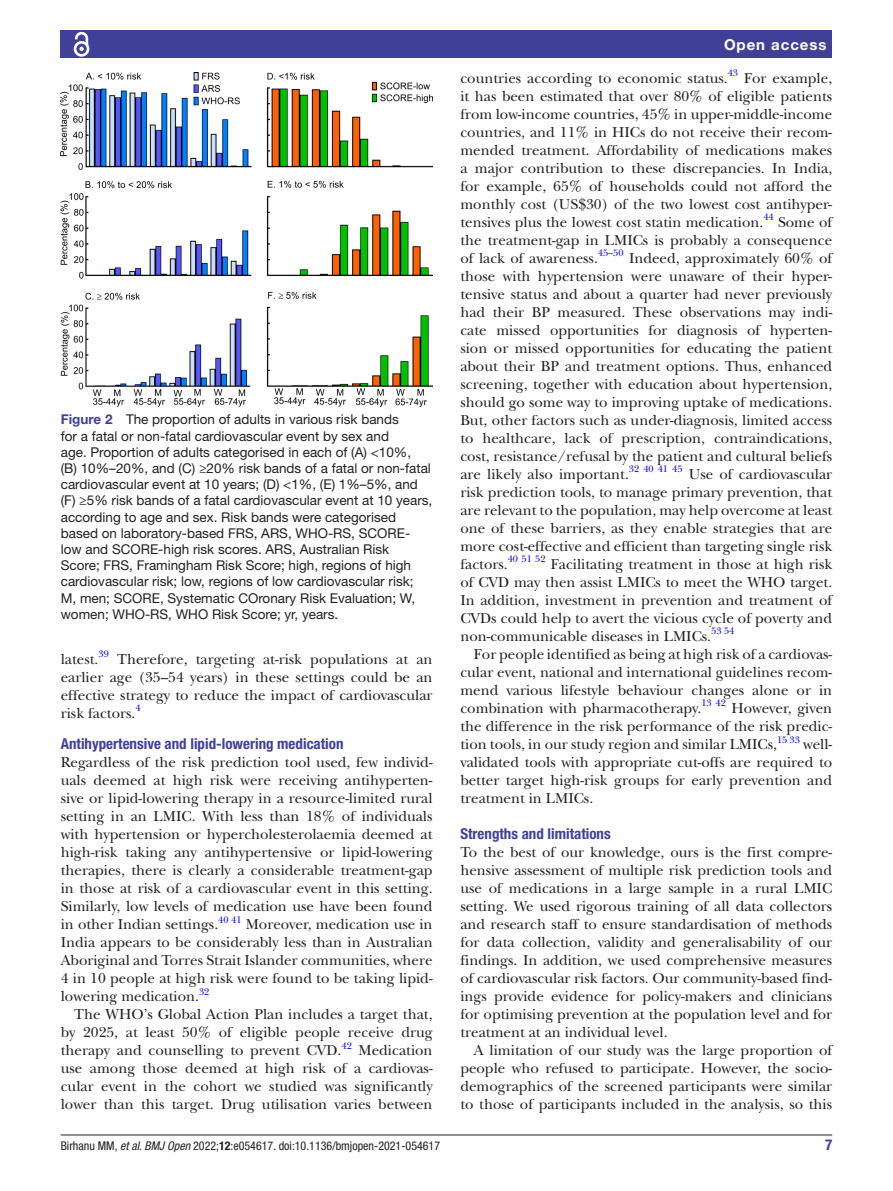
<style>
.page{position:relative;width:893px;height:1191px;background:#fff}
.page>*{position:absolute;margin:0;border:0;box-sizing:border-box;transform-origin:0 0}
.t1{font:15px/18px "New Baskerville";color:#231f20;text-align:justify}
.t2{font:700 condensed 15px "Helvetica Neue LT Std";color:#414099}
.t3{font:700 15px "Helvetica Neue LT Std";letter-spacing:.065em;color:#fff}
.t4{font:13.5px/16.2px "Helvetica Neue LT Std";color:#231f20}
.t5{font:condensed 12px "Helvetica Neue LT Std";color:#231f20}
.t6{font:9.9px "New Baskerville";color:#00f}
.s1{font-weight:700;color:#414099}
.s2{font-style:italic}
.s3{font-weight:700}
</style>
<div class="page">
<hr style="left:61px;top:1134px;width:771px;height:1px;background:#231f20">
<div style="left:61px;top:31px;width:771px;height:27px;background:#414099"></div>
<svg style="left:73px;top:31px;width:17px;height:26px"></svg>
<img style="left:61px;top:73px;width:372px;height:333px">
<p class="t4" style="left:61px;top:411px;width:373px"><span class="s1">Figure 2</span> The proportion of adults in various risk bands<br>for a fatal or non-fatal cardiovascular event by sex and<br>age. Proportion of adults categorised in each of (A) &lt;10%,<br>(B) 10%–20%, and (C) ≥20% risk bands of a fatal or non-fatal cardiovascular event at 10 years; (D) &lt;1%, (E) 1%–5%, and (F) ≥5% risk bands of a fatal cardiovascular event at 10 years, according to age and sex. Risk bands were categorised based on laboratory-based FRS, ARS, WHO-RS, SCORE&shy;low and SCORE-high risk scores. ARS, Australian Risk<br>Score; FRS, Framingham Risk Score; high, regions of high cardiovascular risk; low, regions of low cardiovascular risk;<br>M, men; SCORE, Systematic COronary Risk Evaluation; W, women; WHO-RS, WHO Risk Score; yr, years.</p>
<p class="t1" style="left:61px;top:650px;width:39px">latest.</p>
<p class="t6" style="left:99px;top:648px;width:12px">39</p>
<p class="t1" style="left:61px;top:650px;width:373px;text-indent:56px">Therefore, targeting at-risk populations at an earlier age (35–54 years) in these settings could be an effective strategy to reduce the impact of cardiovascular risk factors.</p>
<p class="t6" style="left:135px;top:702px;width:7px">4</p>
<p class="t2" style="left:61px;top:735px;width:284px">Antihypertensive and lipid-lowering medication</p>
<p class="t1" style="left:61px;top:753px;width:373px">Regardless of the risk prediction tool used, few individ&shy;uals deemed at high risk were receiving antihyperten&shy;sive or lipid-lowering therapy in a resource-limited rural setting in an LMIC. With less than 18% of individuals with hypertension or hypercholesterolaemia deemed at high-risk taking any antihypertensive or lipid-lowering therapies, there is clearly a considerable treatment-gap in those at risk of a cardiovascular event in this setting.<br>Similarly, low levels of medication use have been found in other Indian settings.</p>
<p class="t6" style="left:218px;top:913px;width:25px">40 41</p>
<p class="t1" style="left:61px;top:915px;width:373px;text-indent:185px">Moreover, medication use in India appears to be considerably less than in Australian Aboriginal and Torres Strait Islander communities, where 4 in 10 people at high risk were found to be taking lipid&shy;lowering medication.</p>
<p class="t6" style="left:199px;top:985px;width:12px">32</p>
<p class="t1" style="left:61px;top:1005px;width:373px;text-indent:14px">The WHO’s Global Action Plan includes a target that, by 2025, at least 50% of eligible people receive drug therapy and counselling to prevent CVD.</p>
<p class="t6" style="left:341px;top:1039px;width:12px">42</p>
<p class="t1" style="left:61px;top:1041px;width:373px;text-indent:298px">Medication use among those deemed at high risk of a cardiovas&shy;cular event in the cohort we studied was significantly lower than this target. Drug utilisation varies between</p>
<p class="t3" style="left:724px;top:35px;width:104px">Open access</p>
<p class="t1" style="left:460px;top:69px;width:373px">countries according to economic status.<sup>43</sup> For example, it has been estimated that over 80% of eligible patients from low-income countries, 45% in upper-middle-income countries, and 11% in HICs do not receive their recom&shy;mended treatment. Affordability of medications makes a major contribution to these discrepancies. In India, for example, 65% of households could not afford the monthly cost (US$30) of the two lowest cost antihyper&shy;tensives plus the lowest cost statin medication.</p>
<p class="t6" style="left:763px;top:211px;width:12px">44</p>
<p class="t1" style="left:460px;top:213px;width:373px;text-indent:318px">Some of the treatment-gap in LMICs is probably a consequence of lack of awareness.</p>
<p class="t6" style="left:598px;top:247px;width:27px">45–50</p>
<p class="t1" style="left:460px;top:249px;width:373px;text-indent:169px">Indeed, approximately 60% of those with hypertension were unaware of their hyper&shy;tensive status and about a quarter had never previously had their BP measured. These observations may indi&shy;cate missed opportunities for diagnosis of hyperten&shy;sion or missed opportunities for educating the patient about their BP and treatment options. Thus, enhanced screening, together with education about hypertension, should go some way to improving uptake of medications.<br>But, other factors such as under-diagnosis, limited access to healthcare, lack of prescription, contraindications, cost, resistance/refusal by the patient and cultural beliefs are likely also important.<sup>32</sup> <sup>40</sup> <sup>41</sup> <sup>45</sup> Use of cardiovascular risk prediction tools, to manage primary prevention, that are relevant to the population, may help overcome at least one of these barriers, as they enable strategies that are more cost-effective and efficient than targeting single risk factors.</p>
<p class="t6" style="left:508px;top:553px;width:39px">40 51 52</p>
<p class="t1" style="left:460px;top:555px;width:373px;text-indent:90px">Facilitating treatment in those at high risk of CVD may then assist LMICs to meet the WHO target.<br>In addition, investment in prevention and treatment of CVDs could help to avert the vicious cycle of poverty and non-communicable diseases in LMICs.</p>
<p class="t6" style="left:711px;top:625px;width:25px">53 54</p>
<p class="t1" style="left:460px;top:645px;width:373px;text-indent:14px">For people identified as being at high risk of a cardiovas&shy;cular event, national and international guidelines recom&shy;mend various lifestyle behaviour changes alone or in combination with pharmacotherapy.</p>
<p class="t6" style="left:701px;top:697px;width:26px">13 42</p>
<p class="t1" style="left:460px;top:699px;width:373px;text-indent:271px">However, given the difference in the risk performance of the risk predic&shy;tion tools, in our study region and similar LMICs,</p>
<p class="t6" style="left:777px;top:733px;width:24px">15 33</p>
<p class="t1" style="left:460px;top:735px;width:373px;text-indent:343px">well&shy;validated tools with appropriate cut-offs are required to better target high-risk groups for early prevention and treatment in LMICs.</p>
<p class="t2" style="left:460px;top:825px;width:152px">Strengths and limitations</p>
<p class="t1" style="left:460px;top:843px;width:373px">To the best of our knowledge, ours is the first compre&shy;hensive assessment of multiple risk prediction tools and use of medications in a large sample in a rural LMIC setting. We used rigorous training of all data collectors and research staff to ensure standardisation of methods for data collection, validity and generalisability of our findings. In addition, we used comprehensive measures of cardiovascular risk factors. Our community-based find&shy;ings provide evidence for policy-makers and clinicians for optimising prevention at the population level and for treatment at an individual level.</p>
<p class="t1" style="left:460px;top:1041px;width:373px;text-indent:14px">A limitation of our study was the large proportion of people who refused to participate. However, the socio&shy;demographics of the screened participants were similar to those of participants included in the analysis, so this</p>
<p class="t5" style="left:61px;top:1138px;width:381px">Birhanu MM, <span class="s2">et al</span>. <span class="s2">BMJ Open</span> 2022;<span class="s3">12</span>:e054617. doi:10.1136/bmjopen-2021-054617</p>
<p class="t2" style="left:825px;top:1135px;width:9px">7</p>
</div>
